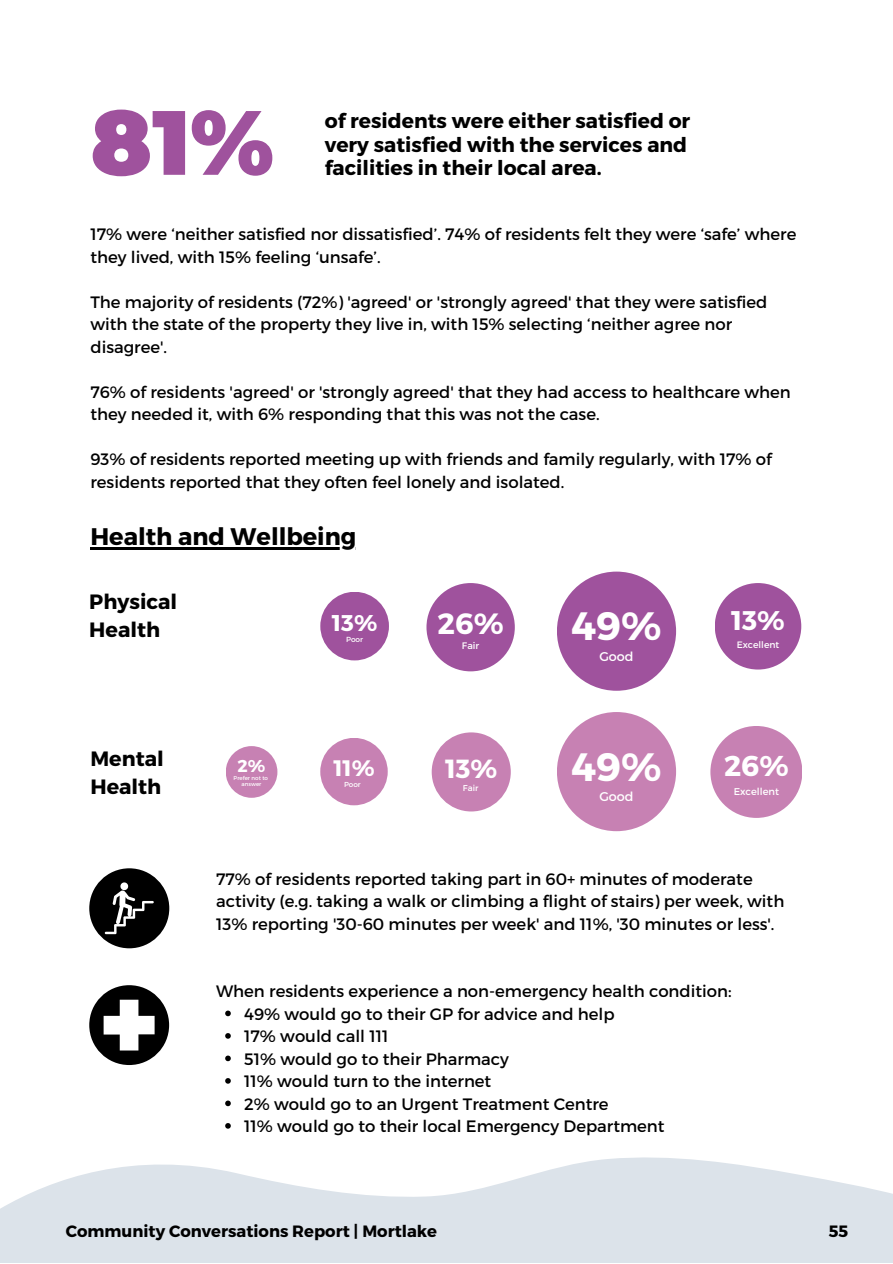
<style>
.page{position:relative;width:893px;height:1264px;background:#fff}
.page>*{position:absolute;margin:0;border:0;box-sizing:border-box;transform-origin:0 0}
.t1{font:900 91.05px "Montserrat";color:#9f529d}
.t2{font:700 39.45px "Montserrat";color:#fff}
.t3{font:700 29.25px "Montserrat";color:#fff}
.t4{font:700 28.65px "Montserrat";color:#fff}
.t5{font:700 27px "Montserrat";color:#fff}
.t6{font:700 26.25px "Montserrat";color:#fff}
.t7{font:700 24px "Montserrat";color:#000}
.t8{font:700 22.8px "Montserrat";color:#fff}
.t9{font:700 22.35px "Montserrat";color:#fff}
.t10{font:700 20.7px "Montserrat";color:#000}
.t11{font:700 20.25px/24px "Montserrat";color:#000}
.t12{font:700 17.1px "Montserrat";color:#fff}
.t13{font:16.5px/22.5px "Montserrat";color:#000}
.t14{font:700 16.35px "Montserrat";color:#000}
.t15{font:12.75px "Montserrat";color:#fff}
.t16{font:9.9px "Montserrat";color:#fff}
.t17{font:9.45px "Montserrat";color:#fff}
.t18{font:9.3px "Montserrat";color:#fff}
.t19{font:8.4px "Montserrat";color:#fff}
.t20{font:7.35px "Montserrat";color:#fff}
.t21{font:7.2px "Montserrat";color:#fff}
.t22{font:5.55px "Montserrat";color:#fff}
</style>
<div class="page">
<svg style="left:89px;top:985px;width:80px;height:80px"></svg>
<hr style="left:90px;top:547px;width:266px;height:2px;background:#000">
<svg style="left:0;top:1157px;width:892px;height:105px;fill:#dce3ea"></svg>
<svg style="left:225px;top:1010px;width:6px;height:6px"></svg>
<svg style="left:225px;top:1033px;width:6px;height:5px"></svg>
<svg style="left:225px;top:1055px;width:6px;height:6px"></svg>
<svg style="left:225px;top:1078px;width:6px;height:5px"></svg>
<svg style="left:225px;top:1100px;width:6px;height:6px"></svg>
<svg style="left:225px;top:1123px;width:6px;height:5px"></svg>
<div style="left:89px;top:868px;width:80px;height:80px;background:#000;border-radius:50%"></div>
<svg style="left:105px;top:882px;width:49px;height:52px"></svg>
<div style="left:426px;top:583px;width:89px;height:88px;background:#9f529d;border-radius:50%"></div>
<div style="left:320px;top:591px;width:69px;height:69px;background:#9f529d;border-radius:50%"></div>
<div style="left:557px;top:571px;width:119px;height:119px;background:#9f529d;border-radius:50%"></div>
<div style="left:714px;top:583px;width:87px;height:86px;background:#9f529d;border-radius:50%"></div>
<div style="left:557px;top:712px;width:119px;height:119px;background:#c781b3;border-radius:50%"></div>
<div style="left:710px;top:726px;width:92px;height:92px;background:#c781b3;border-radius:50%"></div>
<div style="left:431px;top:732px;width:79px;height:79px;background:#c781b3;border-radius:50%"></div>
<div style="left:320px;top:738px;width:68px;height:67px;background:#c781b3;border-radius:50%"></div>
<div style="left:226px;top:746px;width:51px;height:51px;background:#c781b3;border-radius:50%"></div>
<p class="t1" style="left:90px;top:87px;width:185px">81%</p>
<p class="t11" style="left:325px;top:107px;width:367px">of residents were either satisfied or very satisfied with the services and</p>
<p class="t11" style="left:325px;top:155px;width:278px">facilities in their local area.</p>
<p class="t13" style="left:90px;top:222px;width:707px">17% were ‘neither satisfied nor dissatisfied’. 74% of residents felt they were ‘safe’ where they lived, with 15% feeling ‘unsafe’.</p>
<p class="t13" style="left:90px;top:290px;width:678px">The majority of residents (72%) 'agreed' or 'strongly agreed' that they were satisfied with the state of the property they live in, with 15% selecting ‘neither agree nor disagree'.</p>
<p class="t13" style="left:90px;top:379px;width:702px">76% of residents 'agreed' or 'strongly agreed' that they had access to healthcare when they needed it, with 6% responding that this was not the case.</p>
<p class="t13" style="left:90px;top:447px;width:682px">93% of residents reported meeting up with friends and family regularly, with 17% of residents reported that they often feel lonely and isolated.</p>
<p class="t7" style="left:90px;top:521px;width:267px">Health and Wellbeing</p>
<p class="t10" style="left:89px;top:588px;width:89px">Physical</p>
<p class="t10" style="left:89px;top:616px;width:72px">Health</p>
<p class="t10" style="left:90px;top:745px;width:75px">Mental</p>
<p class="t10" style="left:90px;top:773px;width:72px">Health</p>
<p class="t12" style="left:238px;top:755px;width:29px">2%</p>
<p class="t22" style="left:241px;top:780px;width:21px">answer</p>
<p class="t22" style="left:233px;top:774px;width:36px">Prefer not to</p>
<p class="t8" style="left:332px;top:608px;width:47px">13%</p>
<p class="t20" style="left:346px;top:634px;width:19px">Poor</p>
<p class="t9" style="left:333px;top:754px;width:43px">11%</p>
<p class="t21" style="left:344px;top:780px;width:18px">Poor</p>
<p class="t3" style="left:437px;top:604px;width:68px">26%</p>
<p class="t17" style="left:462px;top:639px;width:19px">Fair</p>
<p class="t6" style="left:445px;top:751px;width:54px">13%</p>
<p class="t19" style="left:463px;top:783px;width:17px">Fair</p>
<p class="t2" style="left:571px;top:600px;width:92px">49%</p>
<p class="t5" style="left:731px;top:602px;width:55px">13%</p>
<p class="t18" style="left:736px;top:638px;width:44px">Excellent</p>
<p class="t15" style="left:599px;top:647px;width:36px">Good</p>
<p class="t2" style="left:571px;top:741px;width:92px">49%</p>
<p class="t4" style="left:724px;top:747px;width:66px">26%</p>
<p class="t15" style="left:599px;top:788px;width:36px">Good</p>
<p class="t16" style="left:733px;top:784px;width:47px">Excellent</p>
<p class="t13" style="left:216px;top:866px;width:569px">77% of residents reported taking part in 60+ minutes of moderate activity (e.g. taking a walk or climbing a flight of stairs) per week, with<br>13% reporting '30-60 minutes per week' and 11%, '30 minutes or less'.</p>
<p class="t13" style="left:216px;top:979px;width:517px">When residents experience a non-emergency health condition:</p>
<p class="t13" style="left:244px;top:1001px;width:372px">49% would go to their GP for advice and help</p>
<p class="t13" style="left:244px;top:1024px;width:146px">17% would call 111</p>
<p class="t13" style="left:244px;top:1046px;width:266px">51% would go to their Pharmacy</p>
<p class="t13" style="left:244px;top:1069px;width:248px">11% would turn to the internet</p>
<p class="t13" style="left:244px;top:1091px;width:366px">2% would go to an Urgent Treatment Centre</p>
<p class="t13" style="left:244px;top:1114px;width:422px">11% would go to their local Emergency Department</p>
<p class="t14" style="left:66px;top:1220px;width:373px">Community Conversations Report | Mortlake</p>
<p class="t14" style="left:828px;top:1220px;width:21px">55</p>
</div>
